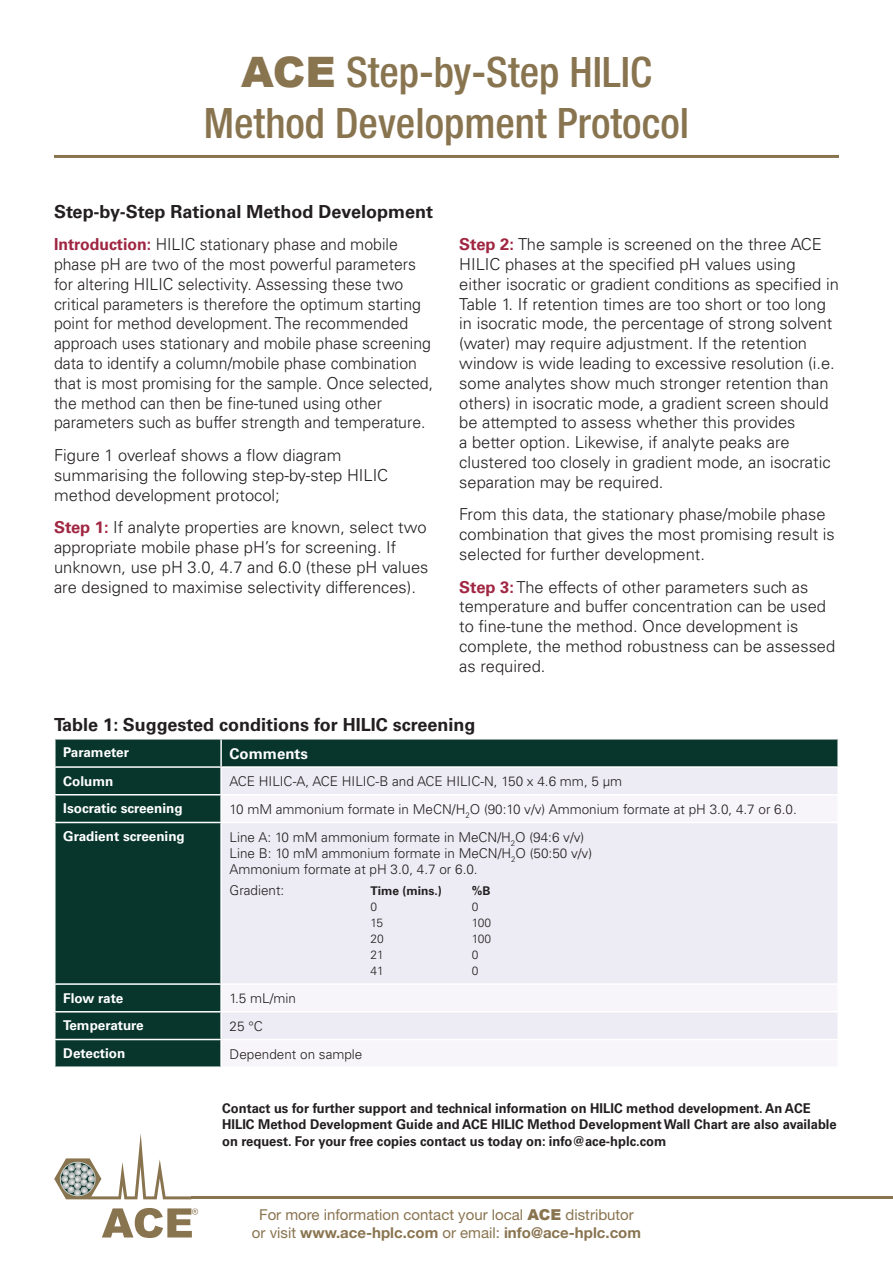
<style>
.page{position:relative;width:893px;height:1263px;background:#fff}
.page>*{position:absolute;margin:0;border:0;box-sizing:border-box;transform-origin:0 0}
.t1{font:500 condensed 42px/51px "Helvetica Neue";color:#897450;text-align:center}
.t2{font:700 18px "Univers";color:#231f20}
.t3{font:300 16.5px/19.8px "Univers";color:#231f20}
.t4{font:300 16.5px/19.8px "Univers";color:#231f20;scale:.96 1}
.t5{font:15px/18px "Helvetica Neue";color:#897450;text-align:center}
.t6{font:700 15px "Univers";color:#fff}
.t7{font:300 13.5px "Univers";color:#231f20}
.t8{font:700 13.5px/16.2px "Univers";color:#231f20;scale:.96 1}
.t9{font:700 13.5px "Univers";color:#fff}
.t10{font:300 12px "Univers";color:#231f20}
.t11{font:700 12px "Univers";color:#231f20}
.s1{font-family:"Arial";font-weight:900;font-stretch:normal}
.s2{font-weight:700;color:#a02642}
.s3{font-family:"Arial";font-weight:900}
.s4{font-weight:700}
</style>
<div class="page">
<hr style="left:54px;top:155px;width:785px;height:3px;background:#897450">
<div style="left:56px;top:739px;width:781px;height:327px;background:#08362d"></div>
<div style="left:222px;top:768px;width:615px;height:26px;background:#edecf4"></div>
<svg style="left:222px;top:795px;width:615px;height:271px;fill:#edecf4"></svg>
<hr style="left:220px;top:739px;width:2px;height:27px;background:#fff">
<hr style="left:54px;top:766px;width:167px;height:2px;background:#fff">
<hr style="left:221px;top:766px;width:618px;height:2px;background:#fff">
<hr style="left:220px;top:768px;width:2px;height:26px;background:#fff">
<hr style="left:54px;top:794px;width:167px;height:1px;background:#fff">
<hr style="left:221px;top:794px;width:618px;height:1px;background:#fff">
<hr style="left:220px;top:795px;width:2px;height:27px;background:#fff">
<hr style="left:54px;top:822px;width:167px;height:1px;background:#fff">
<hr style="left:221px;top:822px;width:618px;height:1px;background:#fff">
<hr style="left:220px;top:823px;width:2px;height:160px;background:#fff">
<hr style="left:54px;top:983px;width:167px;height:2px;background:#fff">
<hr style="left:221px;top:983px;width:618px;height:2px;background:#fff">
<hr style="left:220px;top:985px;width:2px;height:26px;background:#fff">
<hr style="left:54px;top:1011px;width:167px;height:1px;background:#fff">
<hr style="left:221px;top:1011px;width:618px;height:1px;background:#fff">
<hr style="left:220px;top:1012px;width:2px;height:27px;background:#fff">
<hr style="left:54px;top:1039px;width:167px;height:1px;background:#fff">
<hr style="left:221px;top:1039px;width:618px;height:1px;background:#fff">
<hr style="left:220px;top:1040px;width:2px;height:26px;background:#fff">
<svg style="left:54px;top:1133px;width:137px;height:66px"></svg>
<svg style="left:102px;top:1208px;width:96px;height:30px"></svg>
<hr style="left:191px;top:1196px;width:702px;height:3px;background:#897450">
<p class="t1" style="left:204px;top:46px;width:487px"><span class="s1">ACE</span> Step-by-Step HILIC<br>Method Development Protocol</p>
<p class="t2" style="left:54px;top:201px;width:381px">Step-by-Step Rational Method Development</p>
<p class="t4" style="left:54px;top:234px;width:396px"><span class="s2">Introduction:</span> HILIC stationary phase and mobile phase pH are two of the most powerful parameters for altering HILIC selectivity. Assessing these two critical parameters is therefore the optimum starting point for method development. The recommended approach uses stationary and mobile phase screening data to identify a column/mobile phase combination that is most promising for the sample. Once selected, the method can then be fine-tuned using other parameters such as buffer strength and temperature.</p>
<p class="t3" style="left:54px;top:445px;width:336px">Figure 1 overleaf shows a flow diagram summarising the following step-by-step HILIC method development protocol;</p>
<p class="t3" style="left:54px;top:517px;width:376px"><span class="s2">Step 1:</span> If analyte properties are known, select two appropriate mobile phase pH’s for screening. If unknown, use pH 3.0, 4.7 and 6.0 (these pH values are designed to maximise selectivity differences).</p>
<p class="t3" style="left:459px;top:234px;width:381px"><span class="s2">Step 2:</span> The sample is screened on the three ACE HILIC phases at the specified pH values using either isocratic or gradient conditions as specified in Table 1. If retention times are too short or too long in isocratic mode, the percentage of strong solvent (water) may require adjustment. If the retention window is wide leading to excessive resolution (i.e. some analytes show much stronger retention than others) in isocratic mode, a gradient screen should be attempted to assess whether this provides<br>a better option. Likewise, if analyte peaks are clustered too closely in gradient mode, an isocratic separation may be required.</p>
<p class="t3" style="left:459px;top:505px;width:377px">From this data, the stationary phase/mobile phase combination that gives the most promising result is selected for further development.</p>
<p class="t3" style="left:459px;top:577px;width:377px"><span class="s2">Step 3:</span> The effects of other parameters such as temperature and buffer concentration can be used to fine-tune the method. Once development is complete, the method robustness can be assessed as required.</p>
<p class="t2" style="left:54px;top:714px;width:423px">Table 1: Suggested conditions for HILIC screening</p>
<p class="t9" style="left:63px;top:745px;width:67px">Parameter</p>
<p class="t6" style="left:230px;top:744px;width:80px">Comments</p>
<p class="t9" style="left:63px;top:773px;width:52px">Column</p>
<p class="t7" style="left:230px;top:773px;width:394px">ACE HILIC-A, ACE HILIC-B and ACE HILIC-N, 150 x 4.6 mm, 5 µm</p>
<p class="t9" style="left:63px;top:801px;width:121px">Isocratic screening</p>
<p class="t7" style="left:230px;top:801px;width:569px">10 mM ammonium formate in MeCN/H<sub>2</sub>O (90:10 v/v) Ammonium formate at pH 3.0, 4.7 or 6.0.</p>
<p class="t9" style="left:63px;top:828px;width:123px">Gradient screening</p>
<p class="t7" style="left:230px;top:829px;width:356px">Line A: 10 mM ammonium formate in MeCN/H<sub>2</sub>O (94:6 v/v)</p>
<p class="t7" style="left:230px;top:845px;width:364px">Line B: 10 mM ammonium formate in MeCN/H<sub>2</sub>O (50:50 v/v)</p>
<p class="t7" style="left:230px;top:861px;width:250px">Ammonium formate at pH 3.0, 4.7 or 6.0.</p>
<p class="t7" style="left:230px;top:882px;width:56px">Gradient:</p>
<p class="t11" style="left:370px;top:883px;width:73px">Time (mins.)</p>
<p class="t11" style="left:472px;top:883px;width:20px">%B</p>
<p class="t10" style="left:370px;top:900px;width:8px">0</p>
<p class="t10" style="left:472px;top:900px;width:8px">0</p>
<p class="t10" style="left:370px;top:916px;width:14px">15</p>
<p class="t10" style="left:472px;top:916px;width:21px">100</p>
<p class="t10" style="left:370px;top:932px;width:15px">20</p>
<p class="t10" style="left:472px;top:932px;width:21px">100</p>
<p class="t10" style="left:370px;top:947px;width:15px">21</p>
<p class="t10" style="left:472px;top:947px;width:8px">0</p>
<p class="t10" style="left:370px;top:963px;width:15px">41</p>
<p class="t10" style="left:472px;top:963px;width:8px">0</p>
<p class="t9" style="left:63px;top:990px;width:61px">Flow rate</p>
<p class="t7" style="left:230px;top:990px;width:68px">1.5 mL/min</p>
<p class="t9" style="left:63px;top:1018px;width:82px">Temperature</p>
<p class="t7" style="left:230px;top:1018px;width:35px">25 °C</p>
<p class="t9" style="left:63px;top:1045px;width:63px">Detection</p>
<p class="t7" style="left:230px;top:1046px;width:134px">Dependent on sample</p>
<p class="t8" style="left:222px;top:1100px;width:642px">Contact us for further support and technical information on HILIC method development. An ACE<br>HILIC Method Development Guide and ACE HILIC Method Development Wall Chart are also available on request. For your free copies contact us today on: info@ace-hplc.com</p>
<p class="t5" style="left:252px;top:1205px;width:391px">For more information contact your local <span class="s3">ACE</span> distributor or visit <span class="s4">www.ace-hplc.com</span> or email: <span class="s4">info@ace-hplc.com</span></p>
</div>
